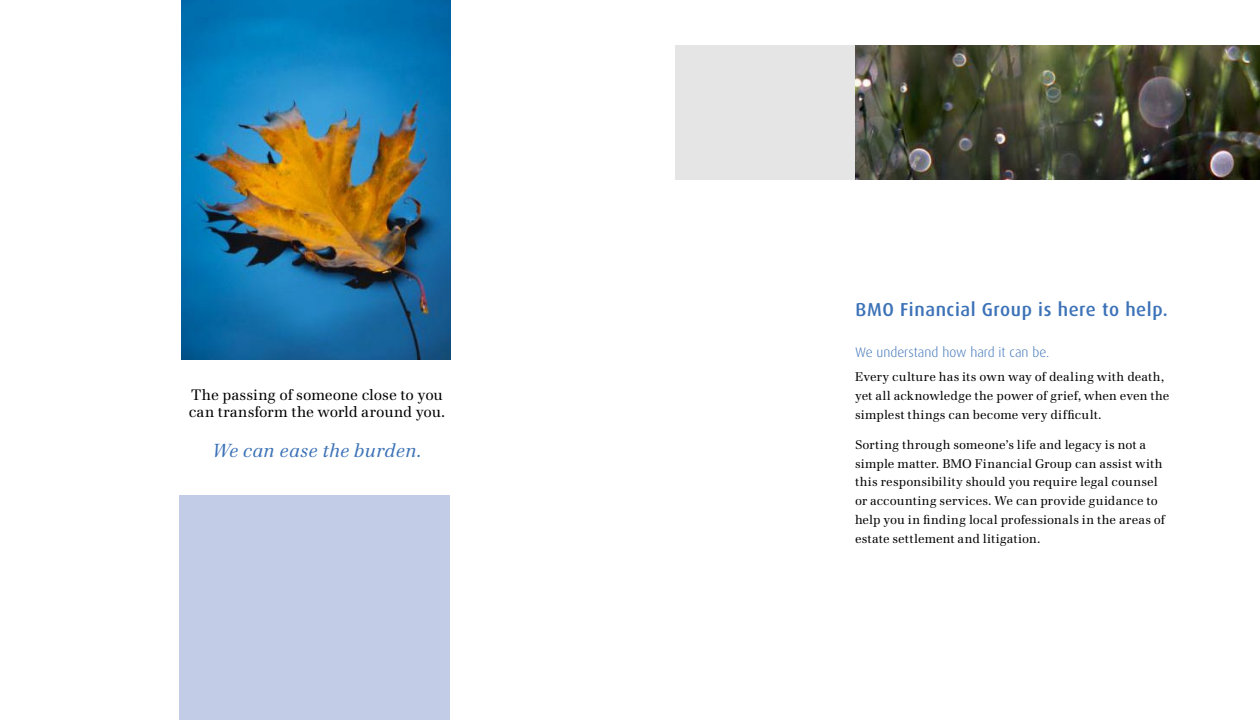
<style>
.page{position:relative;width:1260px;height:720px;background:#fff}
.page>*{position:absolute;margin:0;border:0;box-sizing:border-box;transform-origin:0 0}
.t1{font:500 18.75px "Dax";letter-spacing:.03em;color:#3c72b7}
.t2{font:italic 18.75px "Emona";letter-spacing:.005em;color:#3c72b7}
.t3{font:15px/17.5px "Emona";letter-spacing:-.005em;color:#000}
.Subtitles{font:300 13.75px "Dax";color:#3c72b7}
.Body{font:12.5px/18.8px "Emona";letter-spacing:.01em;color:#000}
</style>
<div class="page">
<img style="left:855px;top:45px;width:405px;height:135px">
<div style="left:675px;top:45px;width:180px;height:135px;background:#e5e5e5"></div>
<img style="left:182px;top:0;width:269px;height:360px">
<div style="left:179px;top:495px;width:271px;height:225px;background:#c2cce7"></div>
<p class="t3" style="left:189px;top:386px;width:258px">The passing of someone close to you can transform the world around you.</p>
<p class="t2" style="left:212px;top:439px;width:211px">We can ease the burden.</p>
<p class="t1" style="left:856px;top:299px;width:314px">BMO Financial Group is here to help.</p>
<p class="Subtitles" style="left:855px;top:345px;width:196px">We understand how hard it can be.</p>
<p class="Body" style="left:855px;top:367px;width:316px">Every culture has its own way of dealing with death, yet all acknowledge the power of grief, when even the simplest things can become very difficult.</p>
<p class="Body" style="left:855px;top:435px;width:312px">Sorting through someone’s life and legacy is not a simple matter. BMO Financial Group can assist with this responsibility should you require legal counsel or accounting services. We can provide guidance to help you in finding local professionals in the areas of estate settlement and litigation.</p>
</div>
